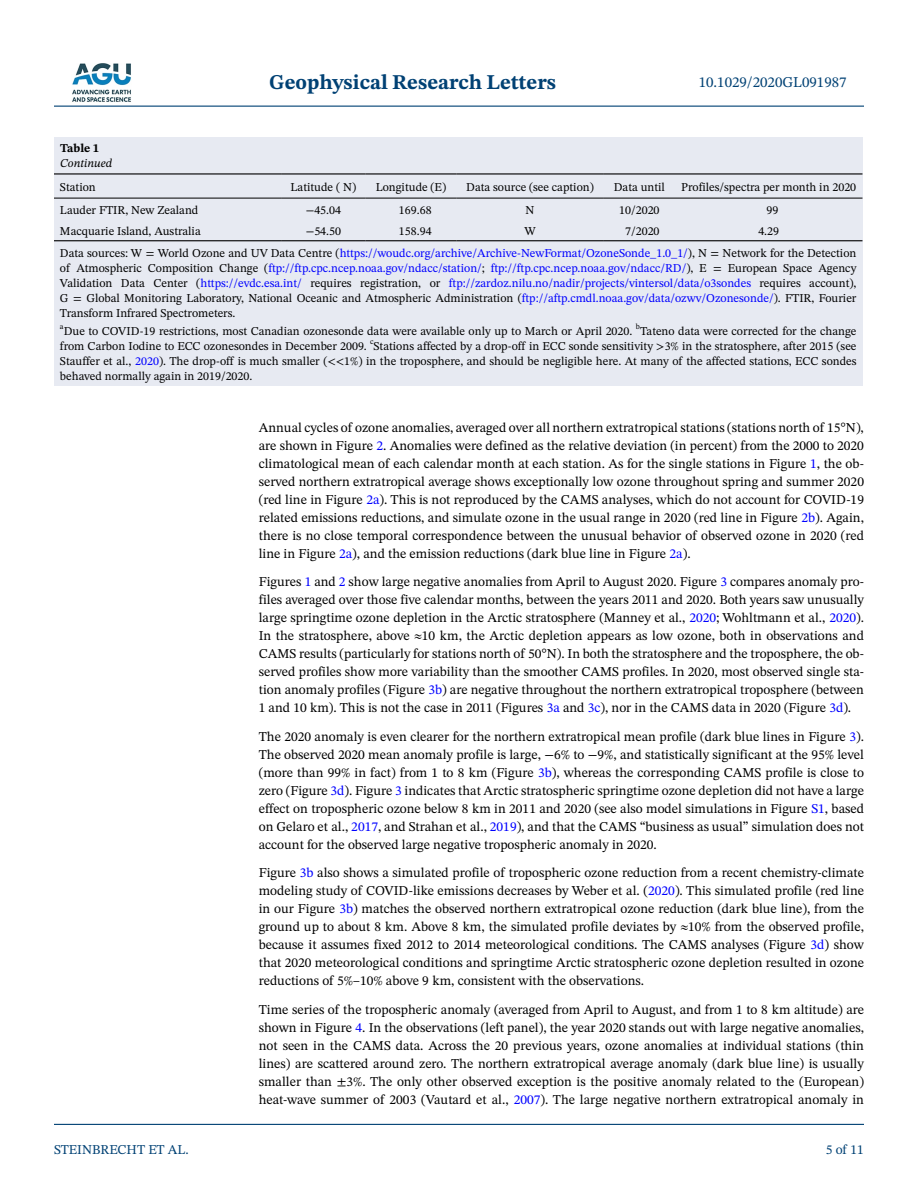
<style>
.page{position:relative;width:918px;height:1188px;background:#fff}
.page>*{position:absolute;margin:0;border:0;box-sizing:border-box;transform-origin:0 0}
.t1{font:700 21px "STIX Two Text";color:#004174}
.t2{font:15px "STIX Two Text";color:#004174}
.t3{font:13.5px/18px "STIX Two Text";color:#000;text-align:justify}
.t4{font:13.5px "STIX Two Text";color:#004174}
.t5{font:12px/15px "STIX Two Text";color:#000;text-align:justify}
.t6{font:italic 12px "STIX Two Text";color:#000}
.t7{font:700 12px "STIX Two Text";color:#000}
.s1{color:#00f}
</style>
<div class="page">
<hr style="left:54px;top:106px;width:810px;height:1px;background:#004174">
<hr style="left:54px;top:1124px;width:810px;height:1px;background:#004174">
<img style="left:72px;top:63px;width:59px;height:39px">
<div style="left:54px;top:137px;width:808px;height:36px;background:#e7eaf2"></div>
<div style="left:54px;top:173px;width:808px;height:213px;background:#e7eaf2"></div>
<hr style="left:54px;top:173px;width:227px;height:2px;background:#000">
<hr style="left:54px;top:198px;width:227px;height:1px;background:#000">
<hr style="left:281px;top:173px;width:85px;height:2px;background:#000">
<hr style="left:281px;top:198px;width:85px;height:1px;background:#000">
<hr style="left:366px;top:173px;width:90px;height:2px;background:#000">
<hr style="left:366px;top:198px;width:90px;height:1px;background:#000">
<hr style="left:456px;top:173px;width:148px;height:2px;background:#000">
<hr style="left:456px;top:198px;width:148px;height:1px;background:#000">
<hr style="left:604px;top:173px;width:71px;height:2px;background:#000">
<hr style="left:604px;top:198px;width:71px;height:1px;background:#000">
<hr style="left:675px;top:173px;width:187px;height:2px;background:#000">
<hr style="left:675px;top:198px;width:187px;height:1px;background:#000">
<hr style="left:54px;top:240px;width:227px;height:1px;background:#000">
<hr style="left:281px;top:240px;width:85px;height:1px;background:#000">
<hr style="left:366px;top:240px;width:90px;height:1px;background:#000">
<hr style="left:456px;top:240px;width:148px;height:1px;background:#000">
<hr style="left:604px;top:240px;width:71px;height:1px;background:#000">
<hr style="left:675px;top:240px;width:187px;height:1px;background:#000">
<h1 class="t1" style="left:269px;top:67px;width:288px">Geophysical Research Letters</h1>
<p class="t2" style="left:699px;top:72px;width:149px">10.1029/2020GL091987</p>
<p class="t7" style="left:60px;top:140px;width:41px">Table 1</p>
<p class="t6" style="left:60px;top:155px;width:54px">Continued</p>
<p class="t5" style="left:60px;top:179px;width:37px">Station</p>
<p class="t5" style="left:291px;top:179px;width:67px">Latitude ( N)</p>
<p class="t5" style="left:376px;top:179px;width:72px">Longitude (E)</p>
<p class="t5" style="left:466px;top:179px;width:129px">Data source (see caption)</p>
<p class="t5" style="left:614px;top:179px;width:53px">Data until</p>
<p class="t5" style="left:681px;top:179px;width:176px">Profiles/spectra per month in 2020</p>
<p class="t5" style="left:60px;top:202px;width:140px">Lauder FTIR, New Zealand</p>
<p class="t5" style="left:306px;top:202px;width:37px">−45.04</p>
<p class="t5" style="left:399px;top:202px;width:34px">169.68</p>
<p class="t5" style="left:526px;top:202px;width:10px">N</p>
<p class="t5" style="left:619px;top:202px;width:42px">10/2020</p>
<p class="t5" style="left:767px;top:202px;width:13px">99</p>
<p class="t5" style="left:60px;top:223px;width:142px">Macquarie Island, Australia</p>
<p class="t5" style="left:306px;top:223px;width:37px">−54.50</p>
<p class="t5" style="left:399px;top:223px;width:34px">158.94</p>
<p class="t5" style="left:525px;top:223px;width:13px">W</p>
<p class="t5" style="left:625px;top:223px;width:36px">7/2020</p>
<p class="t5" style="left:60px;top:219px;width:798px;line-height:22.6px;text-indent:698px">4.29<br>Data sources: W = World Ozone and UV Data Centre (<span class="s1">https://woudc.org/archive/Archive-NewFormat/OzoneSonde_1.0_1/</span>), N = Network for the Detection</p>
<p class="t5" style="left:60px;top:261px;width:798px">of Atmospheric Composition Change (<span class="s1">ftp://ftp.cpc.ncep.noaa.gov/ndacc/station/</span>; <span class="s1">ftp://ftp.cpc.ncep.noaa.gov/ndacc/RD/</span>), E = European Space Agency Validation Data Center (<span class="s1">https://evdc.esa.int/</span> requires registration, or <span class="s1">ftp://zardoz.nilu.no/nadir/projects/vintersol/data/o3sondes</span> requires account), G = Global Monitoring Laboratory, National Oceanic and Atmospheric Administration (<span class="s1">ftp://aftp.cmdl.noaa.gov/data/ozwv/Ozonesonde/</span>). FTIR, Fourier Transform Infrared Spectrometers.</p>
<p class="t5" style="left:60px;top:323px;width:798px"><sup>a</sup>Due to COVID-19 restrictions, most Canadian ozonesonde data were available only up to March or April 2020. <sup>b</sup>Tateno data were corrected for the change from Carbon Iodine to ECC ozonesondes in December 2009. <sup>c</sup>Stations affected by a drop-off in ECC sonde sensitivity &gt;3% in the stratosphere, after 2015 (see Stauffer et al., <span class="s1">2020</span>). The drop-off is much smaller (&lt;&lt;1%) in the troposphere, and should be negligible here. At many of the affected stations, ECC sondes behaved normally again in 2019/2020.</p>
<p class="t4" style="left:54px;top:1140px;width:136px">STEINBRECHT ET AL.</p>
<p class="t3" style="left:259px;top:418px;width:607px">Annual cycles of ozone anomalies, averaged over all northern extratropical stations (stations north of 15°N), are shown in Figure <span class="s1">2</span>. Anomalies were defined as the relative deviation (in percent) from the 2000 to 2020 climatological mean of each calendar month at each station. As for the single stations in Figure <span class="s1">1</span>, the ob&shy;served northern extratropical average shows exceptionally low ozone throughout spring and summer 2020 (red line in Figure <span class="s1">2a</span>). This is not reproduced by the CAMS analyses, which do not account for COVID-19 related emissions reductions, and simulate ozone in the usual range in 2020 (red line in Figure <span class="s1">2b</span>). Again, there is no close temporal correspondence between the unusual behavior of observed ozone in 2020 (red line in Figure <span class="s1">2a</span>), and the emission reductions (dark blue line in Figure <span class="s1">2a</span>).</p>
<p class="t3" style="left:259px;top:573px;width:607px">Figures <span class="s1">1</span> and <span class="s1">2</span> show large negative anomalies from April to August 2020. Figure <span class="s1">3</span> compares anomaly pro&shy;files averaged over those five calendar months, between the years 2011 and 2020. Both years saw unusually large springtime ozone depletion in the Arctic stratosphere (Manney et al., <span class="s1">2020</span>; Wohltmann et al., <span class="s1">2020</span>).<br>In the stratosphere, above ≈10 km, the Arctic depletion appears as low ozone, both in observations and CAMS results (particularly for stations north of 50°N). In both the stratosphere and the troposphere, the ob&shy;served profiles show more variability than the smoother CAMS profiles. In 2020, most observed single sta&shy;tion anomaly profiles (Figure <span class="s1">3b</span>) are negative throughout the northern extratropical troposphere (between 1 and 10 km). This is not the case in 2011 (Figures <span class="s1">3a</span> and <span class="s1">3c</span>), nor in the CAMS data in 2020 (Figure <span class="s1">3d</span>).</p>
<p class="t3" style="left:259px;top:727px;width:607px">The 2020 anomaly is even clearer for the northern extratropical mean profile (dark blue lines in Figure <span class="s1">3</span>).<br>The observed 2020 mean anomaly profile is large, −6% to −9%, and statistically significant at the 95% level (more than 99% in fact) from 1 to 8 km (Figure <span class="s1">3b</span>), whereas the corresponding CAMS profile is close to zero (Figure <span class="s1">3d</span>). Figure <span class="s1">3</span> indicates that Arctic stratospheric springtime ozone depletion did not have a large effect on tropospheric ozone below 8 km in 2011 and 2020 (see also model simulations in Figure <span class="s1">S1</span>, based on Gelaro et al., <span class="s1">2017</span>, and Strahan et al., <span class="s1">2019</span>), and that the CAMS “business as usual” simulation does not account for the observed large negative tropospheric anomaly in 2020.</p>
<p class="t3" style="left:259px;top:864px;width:607px">Figure <span class="s1">3b</span> also shows a simulated profile of tropospheric ozone reduction from a recent chemistry-climate modeling study of COVID-like emissions decreases by Weber et al. (<span class="s1">2020</span>). This simulated profile (red line in our Figure <span class="s1">3b</span>) matches the observed northern extratropical ozone reduction (dark blue line), from the ground up to about 8 km. Above 8 km, the simulated profile deviates by ≈10% from the observed profile, because it assumes fixed 2012 to 2014 meteorological conditions. The CAMS analyses (Figure <span class="s1">3d</span>) show that 2020 meteorological conditions and springtime Arctic stratospheric ozone depletion resulted in ozone reductions of 5%–10% above 9 km, consistent with the observations.</p>
<p class="t3" style="left:259px;top:1000px;width:607px">Time series of the tropospheric anomaly (averaged from April to August, and from 1 to 8 km altitude) are shown in Figure <span class="s1">4</span>. In the observations (left panel), the year 2020 stands out with large negative anomalies, not seen in the CAMS data. Across the 20 previous years, ozone anomalies at individual stations (thin lines) are scattered around zero. The northern extratropical average anomaly (dark blue line) is usually smaller than ±3%. The only other observed exception is the positive anomaly related to the (European) heat-wave summer of 2003 (Vautard et al., <span class="s1">2007</span>). The large negative northern extratropical anomaly in</p>
<p class="t4" style="left:826px;top:1140px;width:40px">5 of 11</p>
</div>
